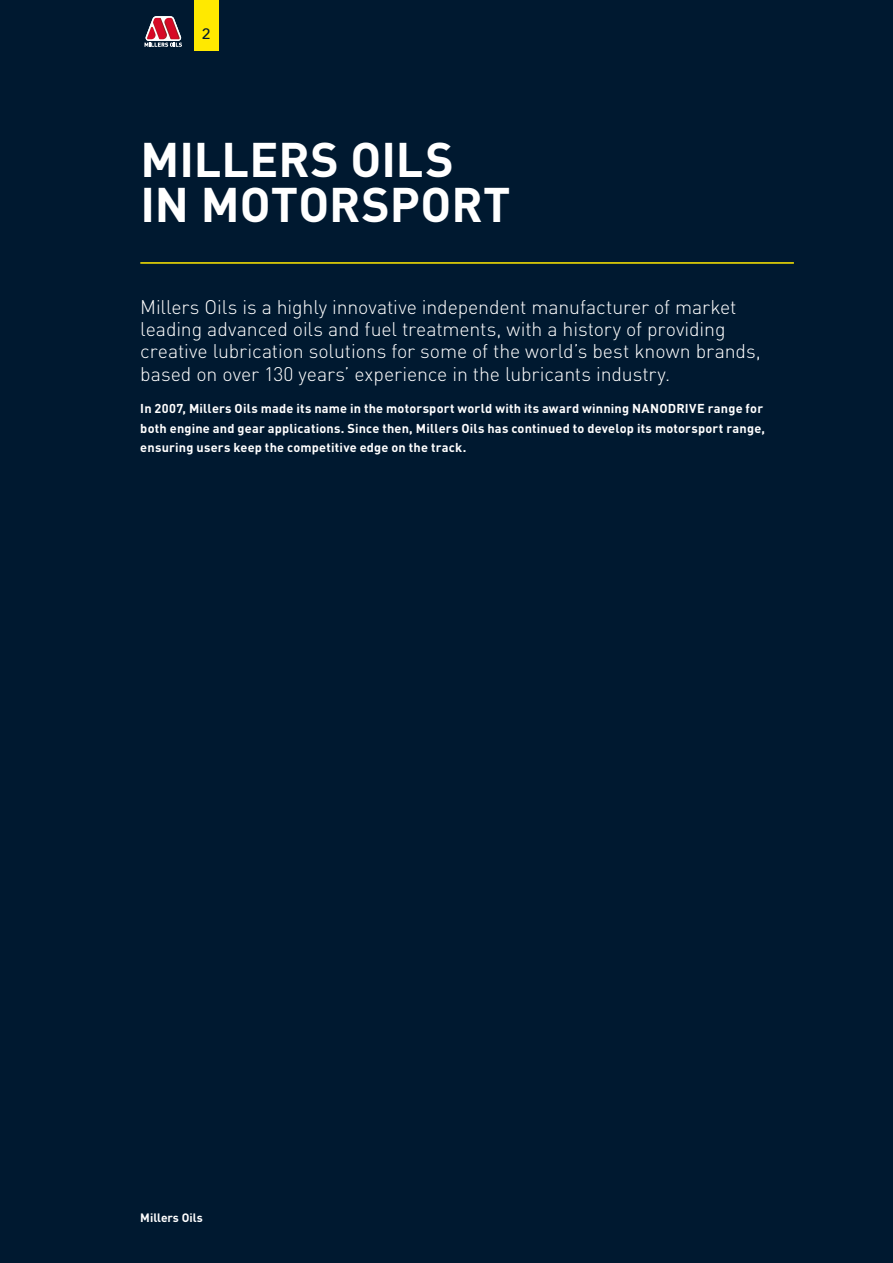
<style>
.page{position:relative;width:893px;height:1263px;background:#001930}
.page>*{position:absolute;margin:0;border:0;box-sizing:border-box;transform-origin:0 0}
.t1{font:700 48px/45px "DINOT";color:#fff}
.t2{font:300 19.5px/22px "DINOT";letter-spacing:-.005em;color:#fff}
.t3{font:500 15px "Avenir Next";color:#001930}
.t4{font:700 12.75px/19.5px "DINOT";letter-spacing:.015em;color:#fff}
.t5{font:700 12px "DINOT";color:#fff}
</style>
<div class="page">
<hr style="left:140px;top:262px;width:654px;height:2px;background:#ffe900">
<div style="left:194px;top:0;width:24px;height:51px;background:#ffe900"></div>
<svg style="left:145px;top:16px;width:37px;height:31px"></svg>
<p class="t3" style="left:202px;top:21px;width:10px">2</p>
<h1 class="t1" style="left:141px;top:136px;width:372px">MILLERS OILS<br>IN MOTORSPORT</h1>
<p class="t2" style="left:140px;top:296px;width:622px">Millers Oils is a highly innovative independent manufacturer of market leading advanced oils and fuel treatments, with a history of providing creative lubrication solutions for some of the world’s best known brands, based on over 130 years’ experience in the lubricants industry.</p>
<p class="t4" style="left:140px;top:399px;width:626px">In 2007, Millers Oils made its name in the motorsport world with its award winning NANODRIVE range for both engine and gear applications. Since then, Millers Oils has continued to develop its motorsport range, ensuring users keep the competitive edge on the track.</p>
<p class="t5" style="left:140px;top:1210px;width:64px">Millers Oils</p>
</div>
